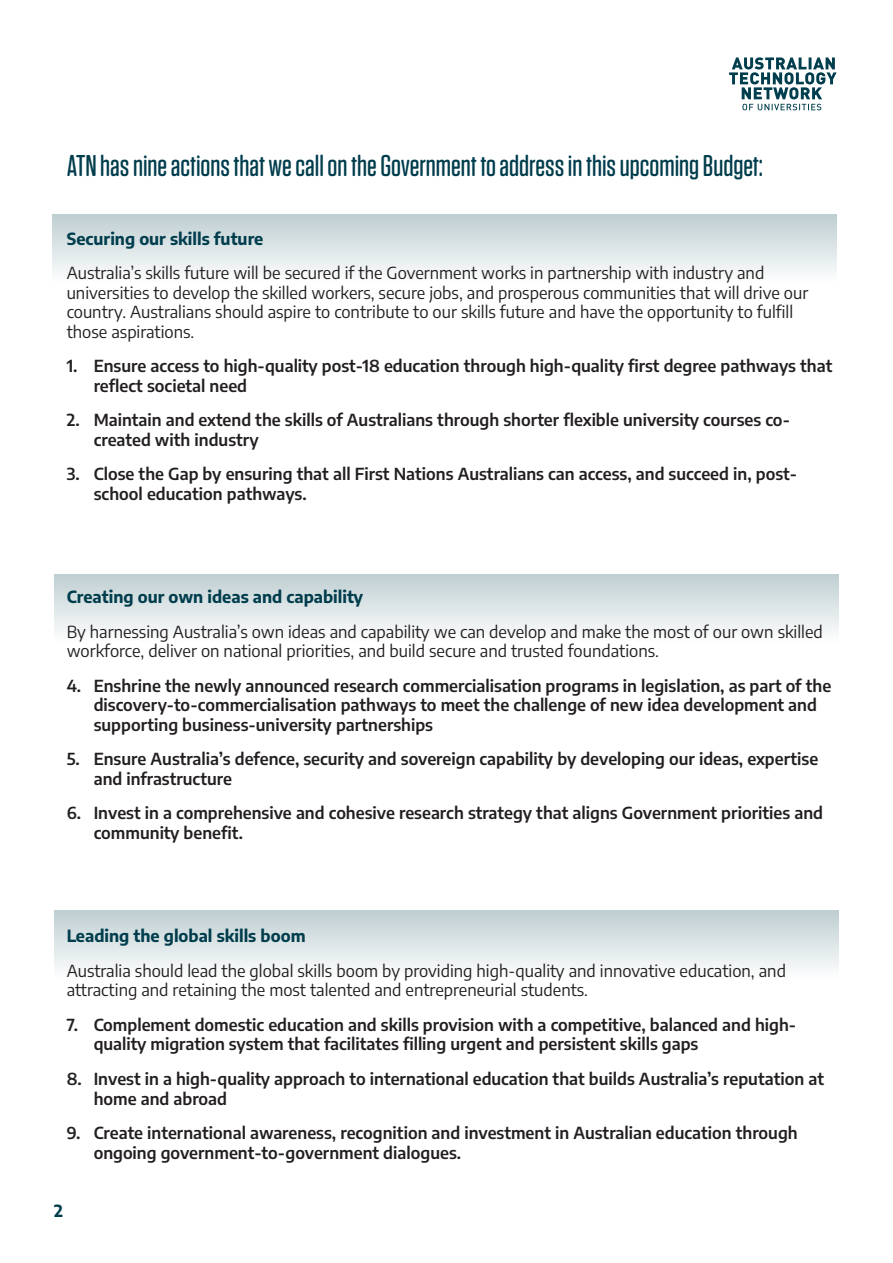
<style>
.page{position:relative;width:893px;height:1263px;background:#fff}
.page>*{position:absolute;margin:0;border:0;box-sizing:border-box;transform-origin:0 0}
.t1{font:500 30px "Tungsten Rounded";color:#003d4d}
.t2{font:600 16.5px/19.5px "Encode Sans";color:#231f20}
.t3{font:16.5px/19.5px "Encode Sans";color:#231f20}
.t4{font:700 16.5px "Encode Sans";color:#003d4d}
</style>
<div class="page">
<div style="left:55px;top:910px;width:784px;height:68px;background:linear-gradient(to bottom,#beced1,#fcfdfd)"></div>
<div style="left:54px;top:574px;width:784px;height:67px;background:linear-gradient(to bottom,#bfcfd2,#fdfdfd)"></div>
<svg style="left:729px;top:57px;width:108px;height:54px"></svg>
<div style="left:52px;top:215px;width:785px;height:67px;background:linear-gradient(to bottom,#bfcfd2,#fdfdfe)"></div>
<p class="t1" style="left:67px;top:150px;width:698px">ATN has nine actions that we call on the Government to address in this upcoming Budget:</p>
<p class="t4" style="left:67px;top:226px;width:198px">Securing our skills future</p>
<p class="t3" style="left:67px;top:263px;width:743px">Australia’s skills future will be secured if the Government works in partnership with industry and universities to develop the skilled workers, secure jobs, and prosperous communities that will drive our country. Australians should aspire to contribute to our skills future and have the opportunity to fulfill those aspirations.</p>
<p class="t2" style="left:94px;top:356px;width:740px;text-indent:-27px">1. Ensure access to high-quality post-18 education through high-quality first degree pathways that reflect societal need</p>
<p class="t2" style="left:94px;top:410px;width:698px;text-indent:-27px">2. Maintain and extend the skills of Australians through shorter flexible university courses co&shy;created with industry</p>
<p class="t2" style="left:94px;top:464px;width:705px;text-indent:-27px">3. Close the Gap by ensuring that all First Nations Australians can access, and succeed in, post&shy;school education pathways.</p>
<p class="t4" style="left:67px;top:585px;width:298px">Creating our own ideas and capability</p>
<p class="t3" style="left:67px;top:621px;width:758px">By harnessing Australia’s own ideas and capability we can develop and make the most of our own skilled workforce, deliver on national priorities, and build secure and trusted foundations.</p>
<p class="t2" style="left:94px;top:675px;width:739px;text-indent:-27px">4. Enshrine the newly announced research commercialisation programs in legislation, as part of the discovery-to-commercialisation pathways to meet the challenge of new idea development and supporting business-university partnerships</p>
<p class="t2" style="left:94px;top:749px;width:726px;text-indent:-27px">5. Ensure Australia’s defence, security and sovereign capability by developing our ideas, expertise and infrastructure</p>
<p class="t2" style="left:94px;top:803px;width:731px;text-indent:-27px">6. Invest in a comprehensive and cohesive research strategy that aligns Government priorities and community benefit.</p>
<p class="t4" style="left:67px;top:924px;width:241px">Leading the global skills boom</p>
<p class="t3" style="left:67px;top:960px;width:721px">Australia should lead the global skills boom by providing high-quality and innovative education, and attracting and retaining the most talented and entrepreneurial students.</p>
<p class="t2" style="left:94px;top:1014px;width:704px;text-indent:-27px">7. Complement domestic education and skills provision with a competitive, balanced and high&shy;quality migration system that facilitates filling urgent and persistent skills gaps</p>
<p class="t2" style="left:94px;top:1068px;width:732px;text-indent:-27px">8. Invest in a high-quality approach to international education that builds Australia’s reputation at home and abroad</p>
<p class="t2" style="left:94px;top:1122px;width:705px;text-indent:-27px">9. Create international awareness, recognition and investment in Australian education through ongoing government-to-government dialogues.</p>
<p class="t4" style="left:54px;top:1199px;width:10px">2</p>
</div>
